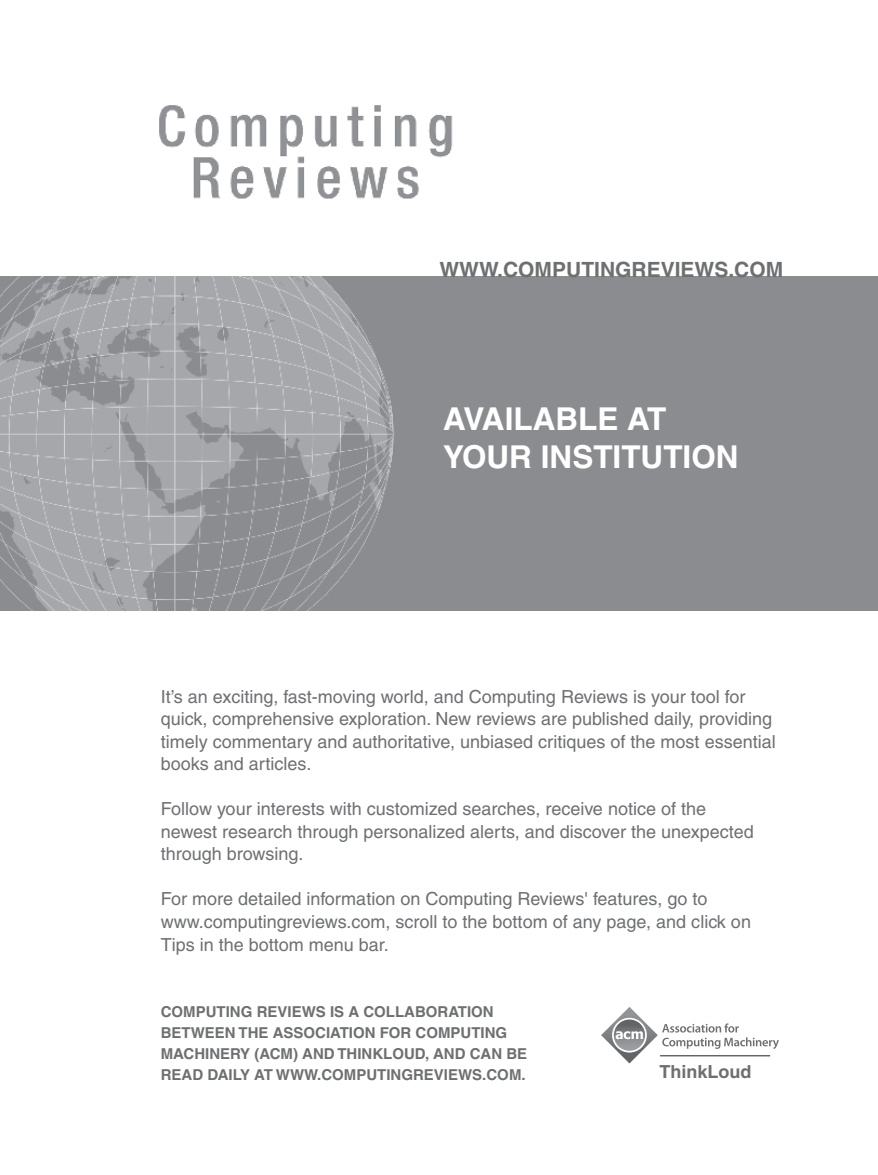
<style>
.page{position:relative;width:878px;height:1175px;background:#fff}
.page>*{position:absolute;margin:0;border:0;box-sizing:border-box;transform-origin:0 0}
.t1{font:700 31.5px/37.8px "Helvetica";color:#fff}
.t2{font:700 21px "Helvetica";color:#6d6f71}
.t3{font:18px/22.5px "Helvetica";color:#6d6f71}
.t4{font:700 18px "Helvetica";color:#6d6f71}
.t5{font:700 15px/21px "Helvetica";color:#6d6f71}
</style>
<div class="page">
<img style="left:0;top:277px;width:878px;height:333px">
<img style="left:159px;top:105px;width:294px;height:94px">
<svg style="left:601px;top:1007px;width:177px;height:56px"></svg>
<p class="t2" style="left:439px;top:257px;width:345px">WWW.COMPUTINGREVIEWS.COM</p>
<h1 class="t1" style="left:443px;top:400px;width:297px">AVAILABLE AT<br>YOUR INSTITUTION</h1>
<p class="t3" style="left:161px;top:685px;width:616px">It’s an exciting, fast-moving world, and Computing Reviews is your tool for quick, comprehensive exploration. New reviews are published daily, providing timely commentary and authoritative, unbiased critiques of the most essential books and articles.</p>
<p class="t3" style="left:161px;top:797px;width:594px">Follow your interests with customized searches, receive notice of the newest research through personalized alerts, and discover the unexpected through browsing.</p>
<p class="t3" style="left:161px;top:887px;width:591px">For more detailed information on Computing Reviews' features, go to www.computingreviews.com, scroll to the bottom of any page, and click on<br>Tips in the bottom menu bar.</p>
<p class="t5" style="left:161px;top:1000px;width:368px">COMPUTING REVIEWS IS A COLLABORATION BETWEEN THE ASSOCIATION FOR COMPUTING MACHINERY (ACM) AND THINKLOUD, AND CAN BE READ DAILY AT WWW.COMPUTINGREVIEWS.COM.</p>
<p class="t4" style="left:659px;top:1061px;width:93px">ThinkLoud</p>
</div>
